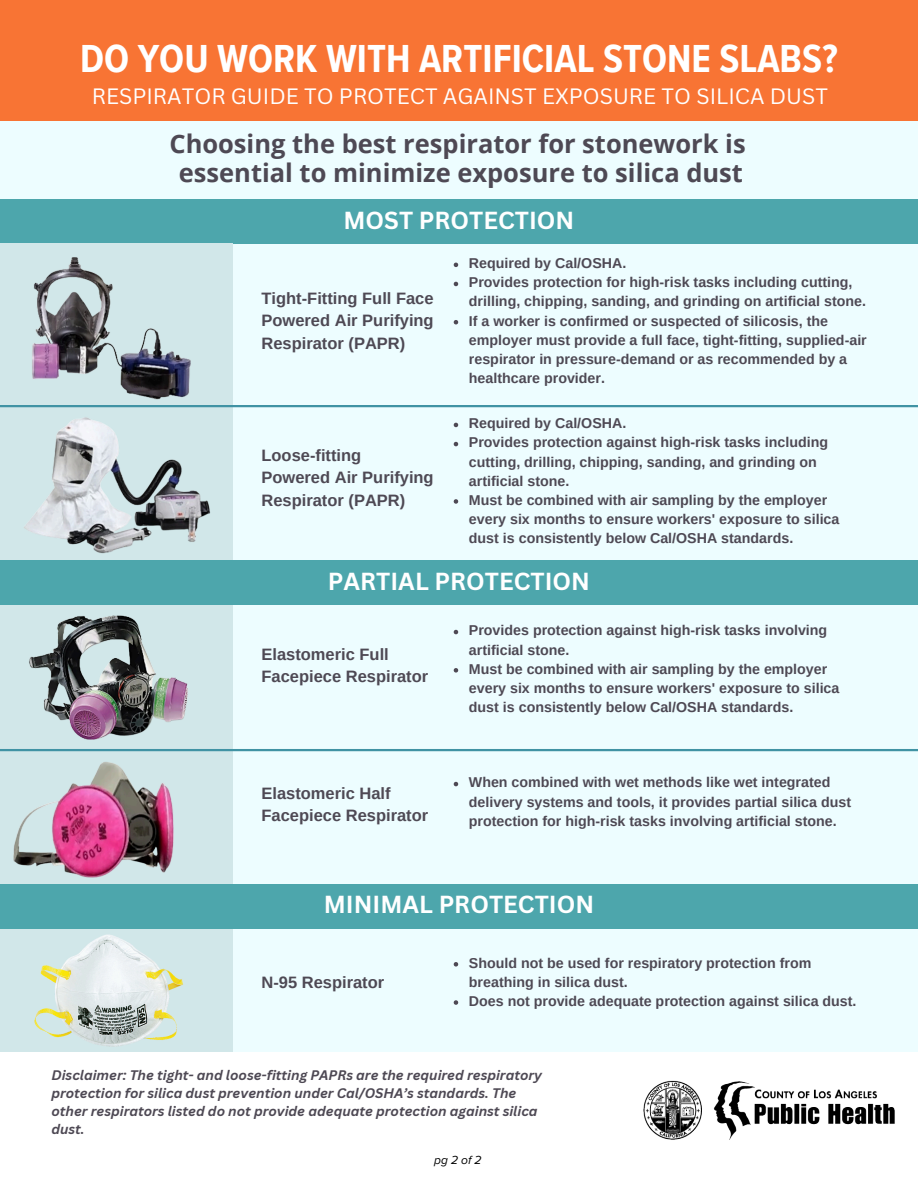
<style>
.page{position:relative;width:918px;height:1188px;background:#fff}
.page>*{position:absolute;margin:0;border:0;box-sizing:border-box;transform-origin:0 0}
.t1{font:700 40.2px "Proxima Nova Cond";color:#fff}
.t2{font:700 25.5px/29.2px "Open Sans";color:#4e4954;text-align:center}
.t3{font:700 24px "Canva Sans";color:#fff}
.t4{font:21.6px "Canva Sans";color:#fff}
.t5{font:700 16.5px/22.5px "Arimo";color:#4e4954}
.t6{font:700 14.25px/19.2px "Arimo";color:#4e4954}
.t7{font:italic 700 13.5px/18px "Canva Sans";color:#4e4954}
.t8{font:italic 12px "Proxima Nova";letter-spacing:.26em;color:#000}
</style>
<div class="page">
<div style="left:0;top:121px;width:918px;height:454px;background:#edfdff"></div>
<div style="left:0;top:199px;width:918px;height:44px;background:#4da6ac"></div>
<div style="left:0;top:914px;width:918px;height:138px;background:#edfdff"></div>
<div style="left:0;top:591px;width:918px;height:340px;background:#edfdff"></div>
<div style="left:0;top:243px;width:232px;height:809px;background:#d1e7e9"></div>
<img style="left:1px;top:751px;width:173px;height:127px">
<img style="left:17px;top:615px;width:184px;height:169px">
<img style="left:32px;top:257px;width:155px;height:102px">
<img style="left:17px;top:359px;width:226px;height:201px">
<div style="left:0;top:560px;width:918px;height:45px;background:#4da6ac"></div>
<div style="left:0;top:884px;width:918px;height:45px;background:#4da6ac"></div>
<div style="left:0;top:0;width:918px;height:121px;background:#f87434"></div>
<img style="left:643px;top:1080px;width:252px;height:60px">
<hr style="left:0;top:405px;width:918px;height:2px;background:#4093a4">
<hr style="left:0;top:749px;width:918px;height:2px;background:#4093a4">
<svg style="left:454px;top:782px;width:4px;height:4px"></svg>
<svg style="left:454px;top:630px;width:4px;height:4px"></svg>
<svg style="left:454px;top:668px;width:4px;height:5px"></svg>
<svg style="left:454px;top:962px;width:4px;height:5px"></svg>
<svg style="left:454px;top:1000px;width:4px;height:5px"></svg>
<svg style="left:454px;top:263px;width:4px;height:4px"></svg>
<svg style="left:454px;top:282px;width:4px;height:4px"></svg>
<svg style="left:454px;top:320px;width:4px;height:4px"></svg>
<svg style="left:454px;top:423px;width:4px;height:4px"></svg>
<svg style="left:454px;top:442px;width:4px;height:4px"></svg>
<svg style="left:454px;top:499px;width:4px;height:5px"></svg>
<img style="left:34px;top:934px;width:149px;height:113px">
<h5 class="t1" style="left:80px;top:35px;width:759px">DO YOU WORK WITH ARTIFICIAL STONE SLABS?</h5>
<p class="t4" style="left:92px;top:81px;width:738px">RESPIRATOR GUIDE TO PROTECT AGAINST EXPOSURE TO SILICA DUST</p>
<p class="t2" style="left:169px;top:129px;width:578px">Choosing the best respirator for stonework is essential to minimize exposure to silica dust</p>
<h5 class="t3" style="left:344px;top:203px;width:232px">MOST PROTECTION</h5>
<p class="t5" style="left:261px;top:287px;width:174px;text-align:justify">Tight-Fitting Full Face Powered Air Purifying Respirator (PAPR)</p>
<p class="t5" style="left:261px;top:444px;width:174px">Loose-fitting<br>Powered Air Purifying<br>Respirator (PAPR)</p>
<p class="t6" style="left:469px;top:254px;width:159px">Required by Cal/OSHA.</p>
<h5 class="t6" style="left:469px;top:273px;width:399px">Provides protection for high-risk tasks including cutting, drilling, chipping, sanding, and grinding on artificial stone.</h5>
<p class="t6" style="left:469px;top:311px;width:399px">If a worker is confirmed or suspected of silicosis, the employer must provide a full face, tight-fitting, supplied-air respirator in pressure-demand or as recommended by a healthcare provider.</p>
<h2 class="t6" style="left:469px;top:414px;width:159px">Required by Cal/OSHA.</h2>
<p class="t6" style="left:469px;top:433px;width:361px">Provides protection against high-risk tasks including cutting, drilling, chipping, sanding, and grinding on artificial stone.</p>
<p class="t6" style="left:469px;top:490px;width:372px">Must be combined with air sampling by the employer every six months to ensure workers' exposure to silica dust is consistently below Cal/OSHA standards.</p>
<h5 class="t3" style="left:328px;top:564px;width:264px">PARTIAL PROTECTION</h5>
<h5 class="t5" style="left:261px;top:643px;width:168px">Elastomeric Full<br>Facepiece Respirator</h5>
<p class="t6" style="left:469px;top:621px;width:360px">Provides protection against high-risk tasks involving artificial stone.</p>
<p class="t6" style="left:469px;top:659px;width:372px">Must be combined with air sampling by the employer every six months to ensure workers' exposure to silica dust is consistently below Cal/OSHA standards.</p>
<p class="t5" style="left:261px;top:782px;width:168px">Elastomeric Half<br>Facepiece Respirator</p>
<p class="t6" style="left:469px;top:773px;width:384px">When combined with wet methods like wet integrated delivery systems and tools, it provides partial silica dust protection for high-risk tasks involving artificial stone.</p>
<p class="t3" style="left:324px;top:888px;width:272px">MINIMAL PROTECTION</p>
<p class="t5" style="left:261px;top:971px;width:124px">N-95 Respirator</p>
<p class="t6" style="left:469px;top:953px;width:344px">Should not be used for respiratory protection from breathing in silica dust.</p>
<h2 class="t6" style="left:469px;top:991px;width:389px">Does not provide adequate protection against silica dust.</h2>
<p class="t7" style="left:51px;top:1066px;width:492px">Disclaimer: The tight- and loose-fitting PAPRs are the required respiratory protection for silica dust prevention under Cal/OSHA’s standards. The other respirators listed do not provide adequate protection against silica dust.</p>
<h6 class="t8" style="left:434px;top:1153px;width:49px">pg2of2</h6>
</div>
